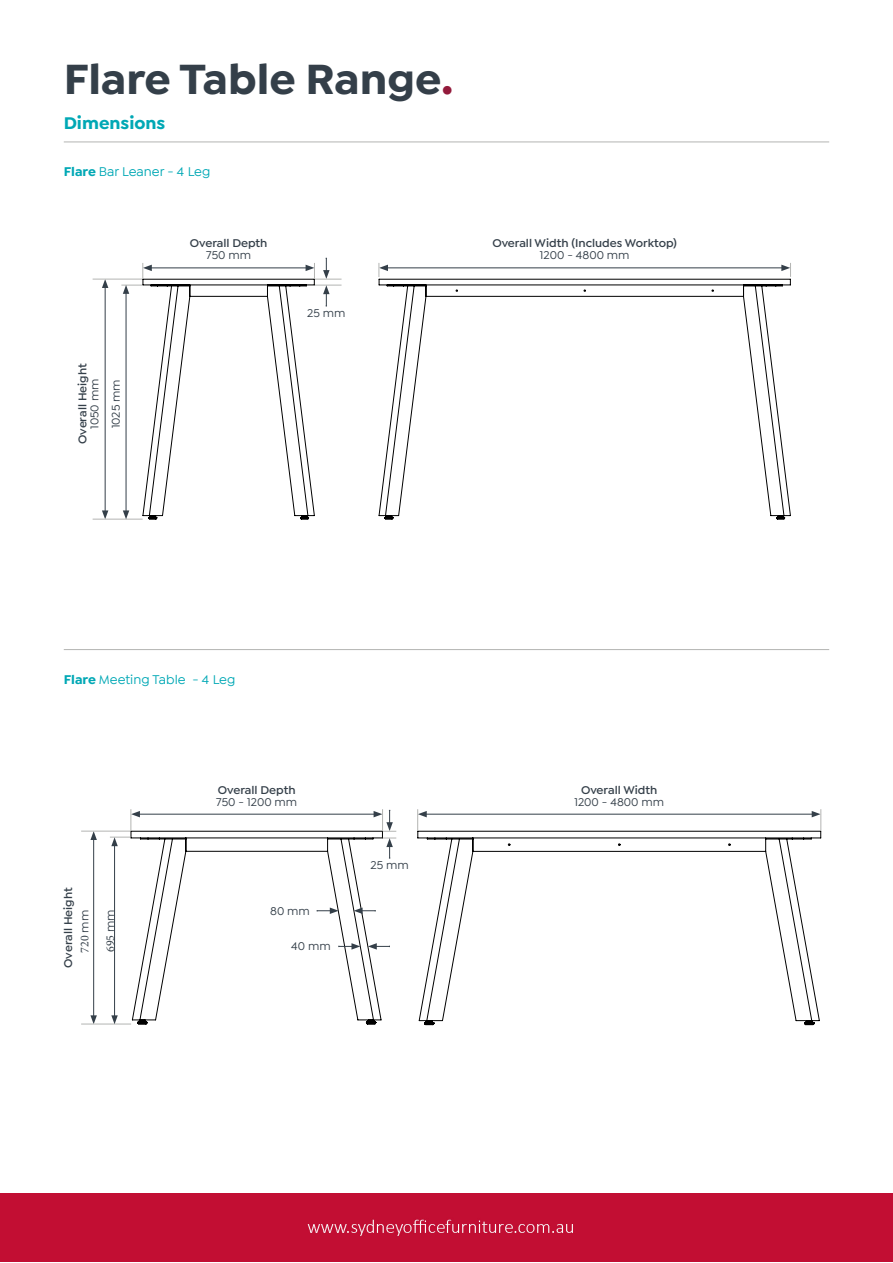
<style>
.page{position:relative;width:893px;height:1263px;background:#fff}
.page>*{position:absolute;margin:0;border:0;box-sizing:border-box;transform-origin:0 0}
.t1{font:700 45px "Isidora Sans";color:#343f49}
.t2{font:700 18px "Isidora Sans";color:#00a8b5}
.t3{font:500 13.5px "Isidora Sans";color:#00a8b5}
.t4{font:600 12px "Isidora Sans";color:#343f49}
.t5{font:500 12px "Isidora Sans";color:#343f49}
.t6{font:12px "Minion Pro";color:#343f49}
.s1{color:#931a3b}
.s2{font-weight:700}
.s3{font-family:"Isidora Sans";font-weight:500}
</style>
<div class="page">
<svg style="left:130px;top:831px;width:253px;height:194px"></svg>
<svg style="left:417px;top:831px;width:404px;height:195px"></svg>
<svg style="left:378px;top:279px;width:413px;height:240px"></svg>
<hr style="left:64px;top:142px;width:765px;height:1px;background:#b3b4b2">
<hr style="left:64px;top:649px;width:765px;height:1px;background:#b3b4b2">
<hr style="left:138px;top:814px;width:238px;height:1px;background:#343f49">
<svg style="left:131px;top:809px;width:9px;height:22px"></svg>
<svg style="left:354px;top:907px;width:22px;height:7px"></svg>
<svg style="left:317px;top:907px;width:22px;height:7px"></svg>
<svg style="left:368px;top:943px;width:22px;height:7px"></svg>
<svg style="left:339px;top:943px;width:21px;height:7px"></svg>
<hr style="left:424px;top:814px;width:390px;height:1px;background:#343f49">
<svg style="left:812px;top:809px;width:10px;height:22px"></svg>
<svg style="left:417px;top:809px;width:10px;height:22px"></svg>
<hr style="left:386px;top:267px;width:398px;height:1px;background:#343f49">
<svg style="left:781px;top:263px;width:10px;height:14px"></svg>
<svg style="left:379px;top:263px;width:9px;height:14px"></svg>
<hr style="left:105px;top:286px;width:1px;height:227px;background:#343f49">
<svg style="left:102px;top:280px;width:6px;height:8px"></svg>
<svg style="left:102px;top:510px;width:6px;height:9px"></svg>
<hr style="left:93px;top:279px;width:49px;height:1px;background:#b3b4b2">
<hr style="left:93px;top:519px;width:50px;height:1px;background:#b3b4b2">
<svg style="left:121px;top:258px;width:221px;height:262px"></svg>
<hr style="left:93px;top:837px;width:1px;height:181px;background:#343f49">
<svg style="left:90px;top:832px;width:7px;height:8px"></svg>
<svg style="left:90px;top:1015px;width:7px;height:9px"></svg>
<hr style="left:81px;top:831px;width:50px;height:1px;background:#b3b4b2">
<hr style="left:81px;top:1024px;width:50px;height:1px;background:#b3b4b2">
<hr style="left:114px;top:844px;width:1px;height:174px;background:#343f49">
<svg style="left:110px;top:837px;width:21px;height:9px"></svg>
<svg style="left:111px;top:1015px;width:7px;height:9px"></svg>
<svg style="left:374px;top:809px;width:22px;height:23px"></svg>
<svg style="left:383px;top:838px;width:13px;height:21px"></svg>
<div style="left:0;top:1194px;width:893px;height:67px;background:#c20e33"></div>
<h1 class="t1" style="left:64px;top:52px;width:391px">Flare Table Range<span class="s1">.</span></h1>
<h2 class="t2" style="left:64px;top:112px;width:103px">Dimensions</h2>
<p class="t3" style="left:64px;top:164px;width:148px"><span class="s2">Flare</span> Bar Leaner - 4 Leg</p>
<p class="t4" style="left:76px;top:444px;width:82px;rotate:-90deg">Overall Height</p>
<p class="t5" style="left:88px;top:429px;width:52px;rotate:-90deg">1050 mm</p>
<p class="t5" style="left:109px;top:428px;width:51px;rotate:-90deg">1025 mm</p>
<p class="t4" style="left:190px;top:236px;width:79px">Overall Depth</p>
<p class="t5" style="left:206px;top:249px;width:46px">750 mm</p>
<p class="t5" style="left:307px;top:307px;width:40px">25 mm</p>
<p class="t4" style="left:492px;top:236px;width:186px">Overall Width (Includes Worktop)</p>
<p class="t5" style="left:540px;top:249px;width:91px">1200 - 4800 mm</p>
<p class="t3" style="left:64px;top:671px;width:173px"><span class="s2">Flare</span> Meeting Table - 4 Leg</p>
<p class="t4" style="left:61px;top:968px;width:82px;rotate:-90deg">Overall Height</p>
<p class="t6" style="left:77px;top:953px;width:44px;rotate:-90deg">720 <span class="s3">mm</span></p>
<p class="t6" style="left:102px;top:952px;width:44px;rotate:-90deg">695 <span class="s3">mm</span></p>
<p class="t4" style="left:218px;top:783px;width:79px">Overall Depth</p>
<p class="t5" style="left:216px;top:795px;width:82px">750 - 1200 mm</p>
<p class="t5" style="left:270px;top:904px;width:41px">80 mm</p>
<p class="t5" style="left:291px;top:939px;width:41px">40 mm</p>
<p class="t5" style="left:370px;top:859px;width:40px">25 mm</p>
<p class="t4" style="left:581px;top:783px;width:78px">Overall Width</p>
<p class="t5" style="left:574px;top:795px;width:91px">1200 - 4800 mm</p>
</div>
